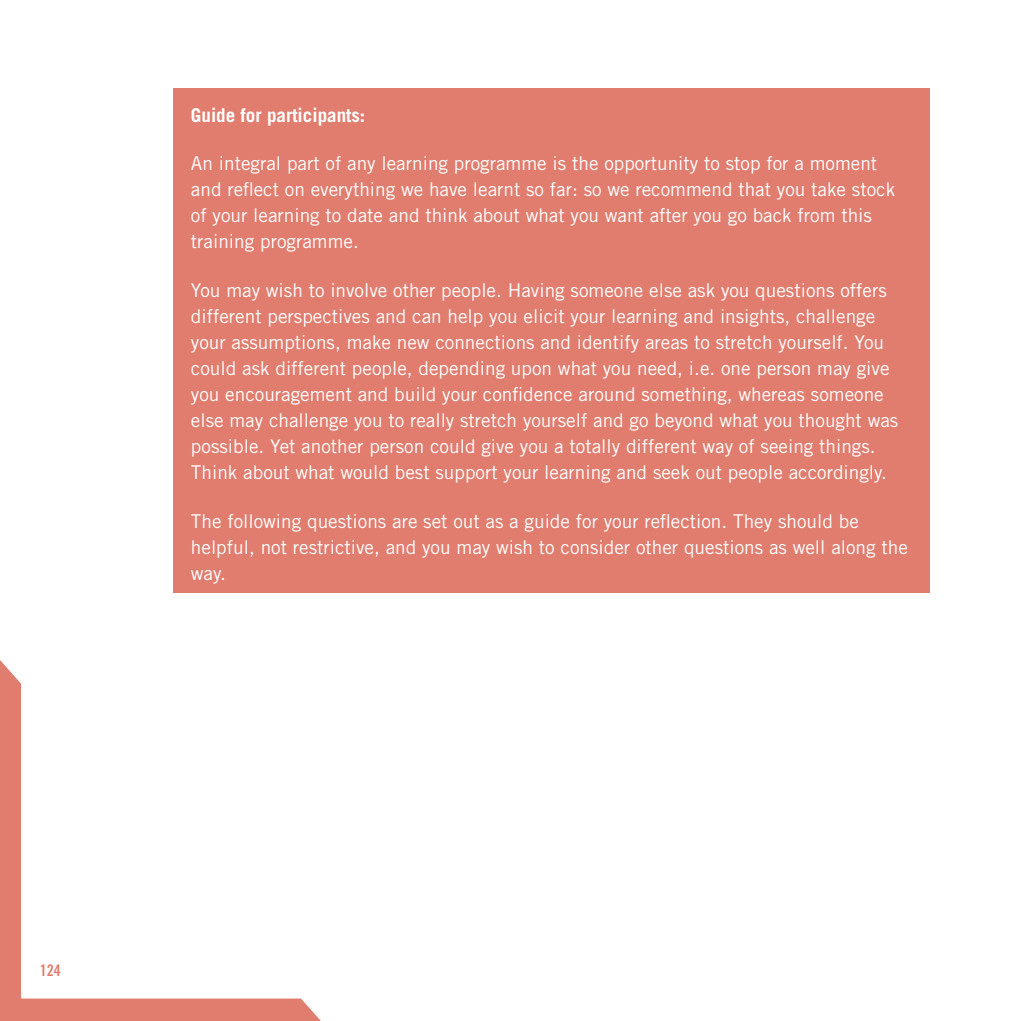
<style>
.page{position:relative;width:1021px;height:1021px;background:#fff}
.page>*{position:absolute;margin:0;border:0;box-sizing:border-box;transform-origin:0 0}
.t1{font:19px/26px "Trade Gothic LT Std";color:#fff}
.t2{font:700 19px "Trade Gothic LT Std";color:#fff}
.t3{font:16px "Trade Gothic LT Std Bd Cn 20";color:#e07d6f}
</style>
<div class="page">
<svg style="left:0;top:660px;width:320px;height:360px"></svg>
<div style="left:173px;top:88px;width:757px;height:504px;background:#e07d6f"></div>
<p class="t2" style="left:191px;top:103px;width:176px">Guide for participants:</p>
<p class="t1" style="left:191px;top:150px;width:705px">An integral part of any learning programme is the opportunity to stop for a moment and reflect on everything we have learnt so far: so we recommend that you take stock of your learning to date and think about what you want after you go back from this training programme.</p>
<p class="t1" style="left:191px;top:277px;width:709px">You may wish to involve other people. Having someone else ask you questions offers different perspectives and can help you elicit your learning and insights, challenge your assumptions, make new connections and identify areas to stretch yourself. You could ask different people, depending upon what you need, i.e. one person may give you encouragement and build your confidence around something, whereas someone else may challenge you to really stretch yourself and go beyond what you thought was possible. Yet another person could give you a totally different way of seeing things.<br>Think about what would best support your learning and seek out people accordingly.</p>
<p class="t1" style="left:191px;top:508px;width:718px">The following questions are set out as a guide for your reflection. They should be helpful, not restrictive, and you may wish to consider other questions as well along the way.</p>
<p class="t3" style="left:40px;top:960px;width:23px">124</p>
</div>
